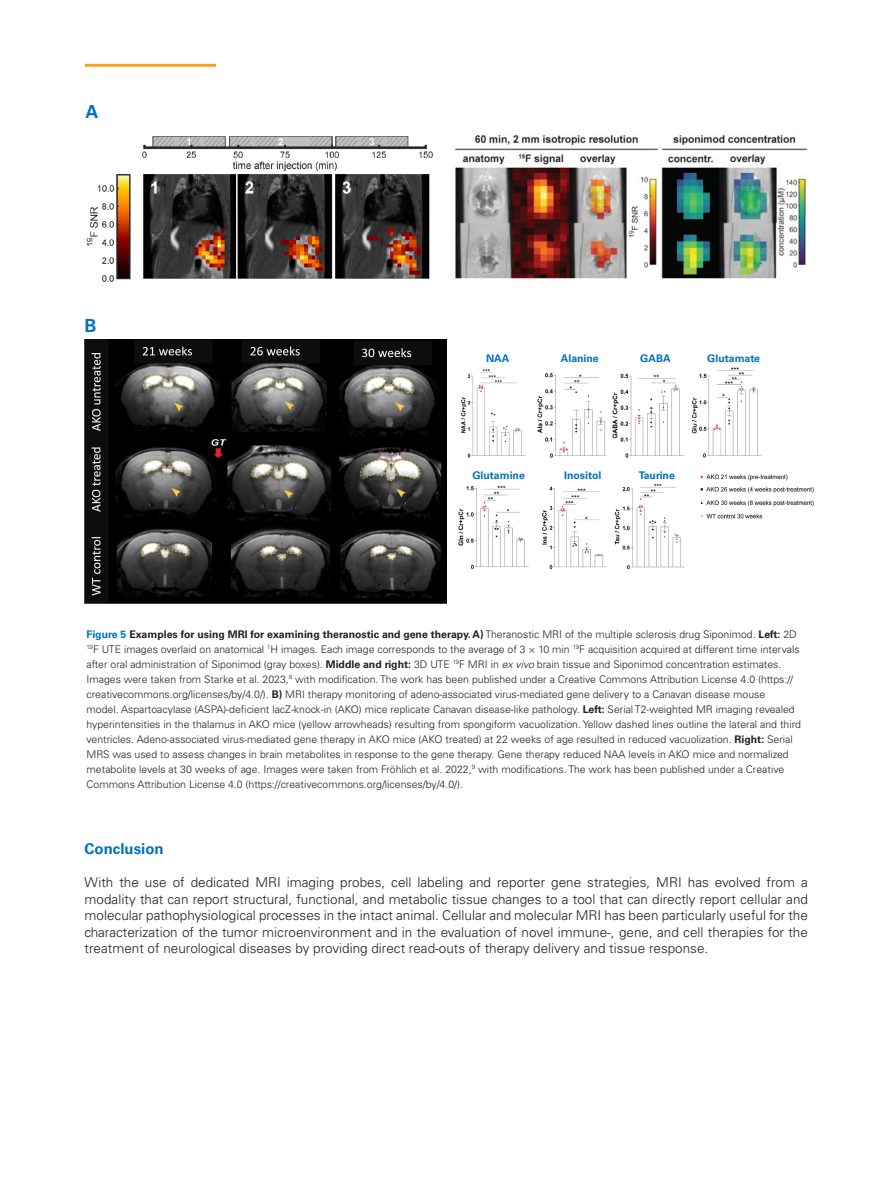
<style>
.page{position:relative;width:893px;height:1187px;background:#fff}
.page>*{position:absolute;margin:0;border:0;box-sizing:border-box;transform-origin:0 0}
.Caption_Headline{font:700 18px "Univers LT Std";color:#0072bc}
.t1{font:700 15px "Univers LT Std";color:#0072bc}
.t2{font:300 13.5px/16.5px "Univers LT Std";color:#231f20;text-align:justify}
.Caption_Headline-2{font:300 10.5px/15px "Univers LT Std";color:#231f20}
.t3{font:700 10.5px "Univers LT Std";color:#0072bc}
.s1{font-weight:700;color:#0072bc}
.s2{font-weight:700}
.s3{font-style:italic}
</style>
<div class="page">
<img style="left:458px;top:367px;width:356px;height:203px">
<img style="left:86px;top:136px;width:347px;height:146px">
<img style="left:455px;top:135px;width:353px;height:144px">
<img style="left:85px;top:340px;width:361px;height:263px">
<div style="left:482px;top:461px;width:40px;height:13px;background:#fff"></div>
<div style="left:565px;top:463px;width:40px;height:13px;background:#fff"></div>
<div style="left:637px;top:465px;width:40px;height:12px;background:#fff"></div>
<hr style="left:85px;top:64px;width:131px;height:3px;background:#f9a21c">
<p class="Caption_Headline" style="left:85px;top:101px;width:14px">A</p>
<p class="Caption_Headline" style="left:85px;top:315px;width:14px">B</p>
<p class="t3" style="left:486px;top:351px;width:25px">NAA</p>
<p class="t3" style="left:561px;top:352px;width:39px">Alanine</p>
<p class="t3" style="left:640px;top:352px;width:32px">GABA</p>
<p class="t3" style="left:707px;top:352px;width:54px">Glutamate</p>
<p class="t3" style="left:472px;top:469px;width:54px">Glutamine</p>
<p class="t3" style="left:564px;top:469px;width:39px">Inositol</p>
<p class="t3" style="left:639px;top:469px;width:37px">Taurine</p>
<p class="Caption_Headline-2" style="left:87px;top:626px;width:716px"><span class="s1">Figure 5</span> <span class="s2">Examples for using MRI for examining theranostic and gene therapy. A)</span> Theranostic MRI of the multiple sclerosis drug Siponimod. <span class="s2">Left:</span> 2D <sup>19</sup>F UTE images overlaid on anatomical <sup>1</sup>H images. Each image corresponds to the average of 3 × 10 min <sup>19</sup>F acquisition acquired at different time intervals after oral administration of Siponimod (gray boxes). <span class="s2">Middle and right:</span> 3D UTE <sup>19</sup>F MRI in <span class="s3">ex vivo</span> brain tissue and Siponimod concentration estimates.<br>Images were taken from Starke et al. 2023,<sup>8</sup> with modification. The work has been published under a Creative Commons Attribution License 4.0 (https:// creativecommons.org/licenses/by/4.0/). <span class="s2">B)</span> MRI therapy monitoring of adeno-associated virus-mediated gene delivery to a Canavan disease mouse<br>model. Aspartoacylase (ASPA)-deficient lacZ-knock-in (AKO) mice replicate Canavan disease-like pathology. <span class="s2">Left:</span> Serial T2-weighted MR imaging revealed hyperintensities in the thalamus in AKO mice (yellow arrowheads) resulting from spongiform vacuolization. Yellow dashed lines outline the lateral and third ventricles. Adeno-associated virus-mediated gene therapy in AKO mice (AKO treated) at 22 weeks of age resulted in reduced vacuolization. <span class="s2">Right:</span> Serial MRS was used to assess changes in brain metabolites in response to the gene therapy. Gene therapy reduced NAA levels in AKO mice and normalized metabolite levels at 30 weeks of age. Images were taken from Fröhlich et al. 2022,<sup>9</sup> with modifications. The work has been published under a Creative Commons Attribution License 4.0 (https://creativecommons.org/licenses/by/4.0/).</p>
<p class="t1" style="left:85px;top:840px;width:81px">Conclusion</p>
<p class="t2" style="left:85px;top:874px;width:725px">With the use of dedicated MRI imaging probes, cell labeling and reporter gene strategies, MRI has evolved from a modality that can report structural, functional, and metabolic tissue changes to a tool that can directly report cellular and molecular pathophysiological processes in the intact animal. Cellular and molecular MRI has been particularly useful for the characterization of the tumor microenvironment and in the evaluation of novel immune-, gene, and cell therapies for the treatment of neurological diseases by providing direct read-outs of therapy delivery and tissue response.</p>
</div>
